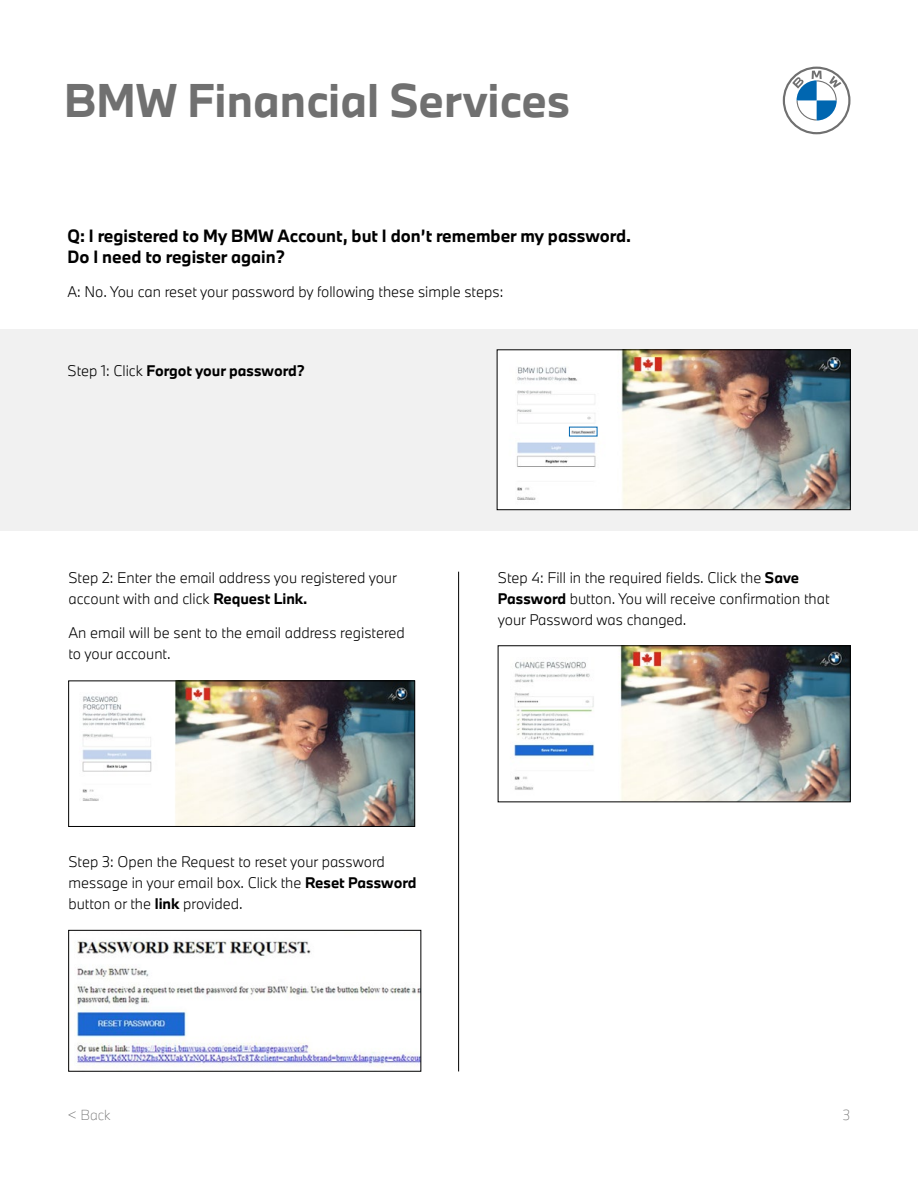
<style>
.page{position:relative;width:918px;height:1188px;background:#fff}
.page>*{position:absolute;margin:0;border:0;box-sizing:border-box;transform-origin:0 0}
.t1{font:700 43.8px "BMW Type Next";color:#707070}
.t2{font:700 16.5px/21px "BMW Type Next";color:#000}
.t3{font:300 14.25px/21px "BMW Type Next";color:#000}
.t4{font:700 14.25px "BMW Type Next";color:#000}
.t5{font:100 13.5px "BMW Type Next";color:#707070}
.s1{font-weight:300}
.s2{font-weight:700}
</style>
<div class="page">
<svg style="left:783px;top:67px;width:67px;height:67px"></svg>
<div style="left:0;top:329px;width:918px;height:202px;background:#f1f1f1"></div>
<img style="left:499px;top:352px;width:349px;height:156px">
<div style="left:497px;top:350px;width:353px;height:160px;border:1px solid #000"></div>
<img style="left:82px;top:683px;width:331px;height:142px">
<div style="left:68px;top:681px;width:347px;height:146px;border:1px solid #000"></div>
<img style="left:76px;top:940px;width:343px;height:128px">
<div style="left:68px;top:930px;width:353px;height:141px;border:1px solid #000"></div>
<img style="left:513px;top:648px;width:335px;height:152px">
<hr style="left:458px;top:572px;width:1px;height:499px;background:#000">
<p class="t1" style="left:64px;top:71px;width:508px">BMW Financial Services</p>
<p class="t2" style="left:68px;top:225px;width:565px">Q: I registered to My BMW Account, but I don’t remember my password.<br>Do I need to register again?</p>
<p class="t3" style="left:68px;top:281px;width:437px">A: No. You can reset your password by following these simple steps:</p>
<p class="t4" style="left:68px;top:361px;width:239px"><span class="s1">Step 1: Click</span> Forgot your password?</p>
<p class="t3" style="left:68px;top:567px;width:330px">Step 2: Enter the email address you registered your account with and click <span class="s2">Request Link.</span></p>
<p class="t3" style="left:68px;top:622px;width:338px">An email will be sent to the email address registered to your account.</p>
<p class="t3" style="left:68px;top:851px;width:349px">Step 3: Open the Request to reset your password message in your email box. Click the <span class="s2">Reset Password </span>button or the <span class="s2">link</span> provided.</p>
<p class="t3" style="left:498px;top:567px;width:333px">Step 4: Fill in the required fields. Click the <span class="s2">Save<br>Password</span> button. You will receive confirmation that your Password was changed.</p>
<p class="t5" style="left:68px;top:1105px;width:45px">&lt; Back</p>
<p class="t5" style="left:843px;top:1105px;width:9px">3</p>
</div>
